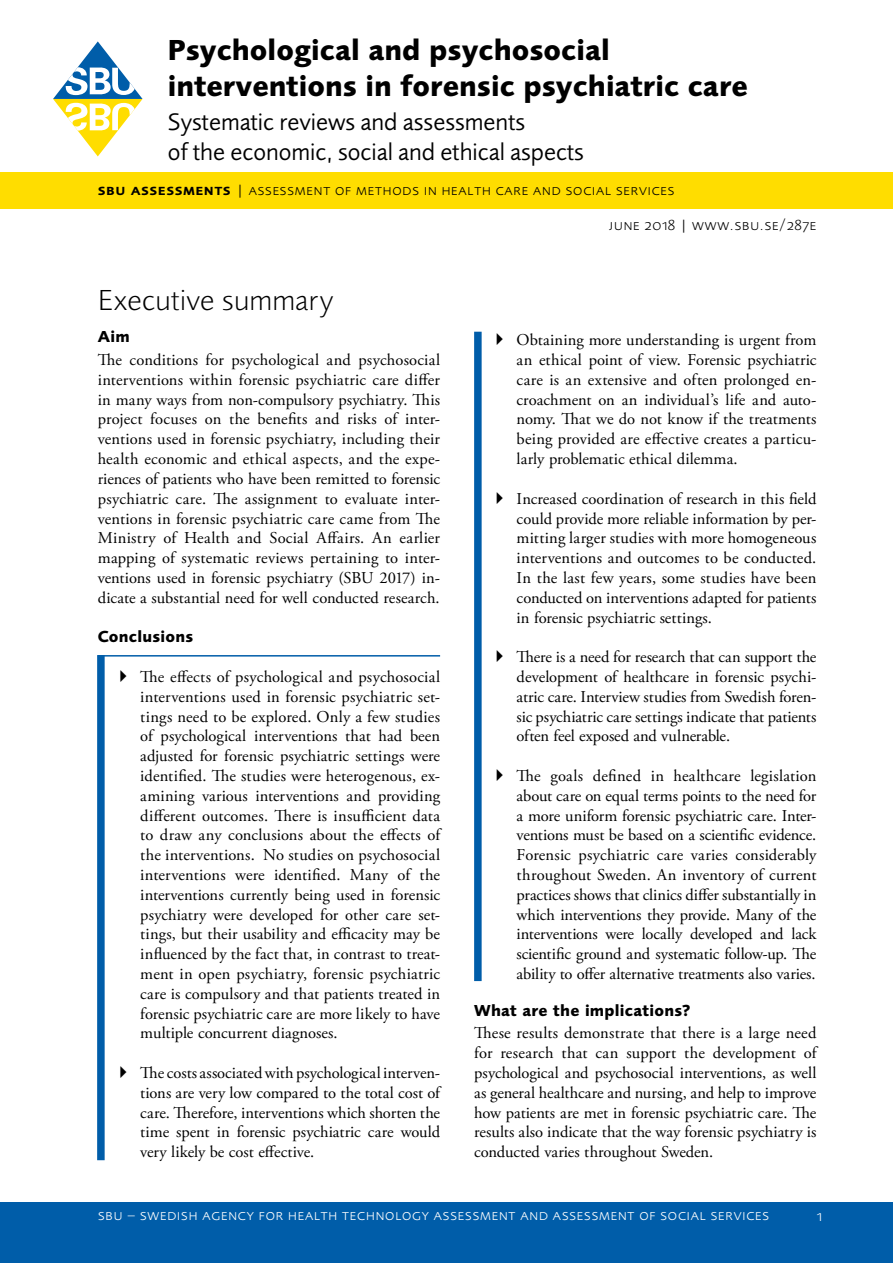
<style>
.page{position:relative;width:893px;height:1263px;background:#fff}
.page>*{position:absolute;margin:0;border:0;box-sizing:border-box;transform-origin:0 0}
.Rapporttitel{font:700 30px/36px "Foundry Sans";color:#000}
.Kapitelrubrik{font:300 30px "Foundry Sans";color:#000}
.Underrubrik_till_rap{font:24.75px/29.7px "Foundry Sans";color:#000}
.Brödtext{font:16.5px/19.8px "Adobe Garamond Pro";color:#000;text-align:justify}
.Rubrik_1_i_brödtext{font:700 16.5px "Foundry Sans";letter-spacing:.015em;color:#000}
.Rubrik__Slutsats___S{font:700 16.5px "Foundry Sans";letter-spacing:.015em;color:#000}
.Sidhuvud_svart{font:300 15.45px "Foundry Sans Expert";letter-spacing:.03em;color:#000}
.t1{font:300 15.45px "Foundry Sans Expert";letter-spacing:.03em;color:#fff}
.s1{font-weight:600}
</style>
<div class="page">
<div style="left:0;top:1202px;width:893px;height:61px;background:#005da9"></div>
<svg style="left:53px;top:41px;width:90px;height:115px"></svg>
<div style="left:0;top:173px;width:893px;height:36px;background:#fd0"></div>
<hr style="left:98px;top:655px;width:342px;height:1px;background:#005da9">
<div style="left:474px;top:332px;width:8px;height:649px;background:#005da9"></div>
<div style="left:97px;top:655px;width:8px;height:505px;background:#005da9"></div>
<p class="Rapporttitel" style="left:168px;top:32px;width:582px">Psychological and psychosocial interventions in forensic psychiatric care</p>
<p class="Underrubrik_till_rap" style="left:168px;top:107px;width:417px">Systematic reviews and assessments<br>of the economic, social and ethical aspects</p>
<p class="Sidhuvud_svart" style="left:98px;top:180px;width:578px"><span class="s1">sbu assessments</span> | assessment of methods in health care and social services</p>
<h1 class="Kapitelrubrik" style="left:98px;top:283px;width:237px">Executive summary</h1>
<h2 class="Rubrik_1_i_brödtext" style="left:98px;top:327px;width:33px">Aim</h2>
<p class="Brödtext" style="left:98px;top:350px;width:344px">The conditions for psychological and psychosocial interventions within forensic psychiatric care differ in many ways from non-compulsory psychiatry. This project focuses on the benefits and risks of inter&shy;ventions used in forensic psychiatry, including their health economic and ethical aspects, and the expe&shy;riences of patients who have been remitted to forensic psychiatric care. The assignment to evaluate inter&shy;ventions in forensic psychiatric care came from The Ministry of Health and Social Affairs. An earlier mapping of systematic reviews pertaining to inter&shy;ventions used in forensic psychiatry (SBU 2017) in&shy;dicate a substantial need for well conducted research.</p>
<p class="Rubrik__Slutsats___S" style="left:98px;top:627px;width:97px">Conclusions</p>
<p class="Brödtext" style="left:140px;top:667px;width:301px">The effects of psychological and psychosocial interventions used in forensic psychiatric set&shy;tings need to be explored. Only a few studies of psychological interventions that had been adjusted for forensic psychiatric settings were identified. The studies were heterogenous, ex&shy;amining various interventions and providing different outcomes. There is insufficient data to draw any conclusions about the effects of the interventions. No studies on psychosocial interventions were identified. Many of the interventions currently being used in forensic psychiatry were developed for other care set&shy;tings, but their usability and efficacity may be influenced by the fact that, in contrast to treat&shy;ment in open psychiatry, forensic psychiatric care is compulsory and that patients treated in forensic psychiatric care are more likely to have multiple concurrent diagnoses.</p>
<p class="Brödtext" style="left:140px;top:1063px;width:301px">The costs associated with psychological interven&shy;tions are very low compared to the total cost of care. Therefore, interventions which shorten the time spent in forensic psychiatric care would very likely be cost effective.</p>
<p class="Sidhuvud_svart" style="left:609px;top:216px;width:209px">june 2018 | www.sbu.se/287e</p>
<p class="Brödtext" style="left:517px;top:331px;width:301px">Obtaining more understanding is urgent from an ethical point of view. Forensic psychiatric care is an extensive and often prolonged en&shy;croachment on an individual’s life and auto&shy;nomy. That we do not know if the treatments being provided are effective creates a particu&shy;larly problematic ethical dilemma.</p>
<p class="Brödtext" style="left:517px;top:489px;width:301px">Increased coordination of research in this field could provide more reliable information by per&shy;mitting larger studies with more homogeneous interventions and outcomes to be conducted.<br>In the last few years, some studies have been conducted on interventions adapted for patients in forensic psychiatric settings.</p>
<p class="Brödtext" style="left:517px;top:647px;width:301px">There is a need for research that can support the development of healthcare in forensic psychi&shy;atric care. Interview studies from Swedish foren&shy;sic psychiatric care settings indicate that patients often feel exposed and vulnerable.</p>
<p class="Brödtext" style="left:517px;top:766px;width:301px">The goals defined in healthcare legislation about care on equal terms points to the need for a more uniform forensic psychiatric care. Inter&shy;ventions must be based on a scientific evidence.<br>Forensic psychiatric care varies considerably throughout Sweden. An inventory of current practices shows that clinics differ substantially in which interventions they provide. Many of the interventions were locally developed and lack scientific ground and systematic follow-up. The ability to offer alternative treatments also varies.</p>
<h2 class="Rubrik_1_i_brödtext" style="left:474px;top:1000px;width:218px">What are the implications?</h2>
<p class="Brödtext" style="left:474px;top:1024px;width:344px">These results demonstrate that there is a large need for research that can support the development of psychological and psychosocial interventions, as well as general healthcare and nursing, and help to improve how patients are met in forensic psychiatric care. The results also indicate that the way forensic psychiatry is conducted varies throughout Sweden.</p>
<p class="t1" style="left:98px;top:1206px;width:673px">sbu – swedish agency for health technology assessment and assessment of social services</p>
<p class="t1" style="left:816px;top:1206px;width:7px">1</p>
</div>
